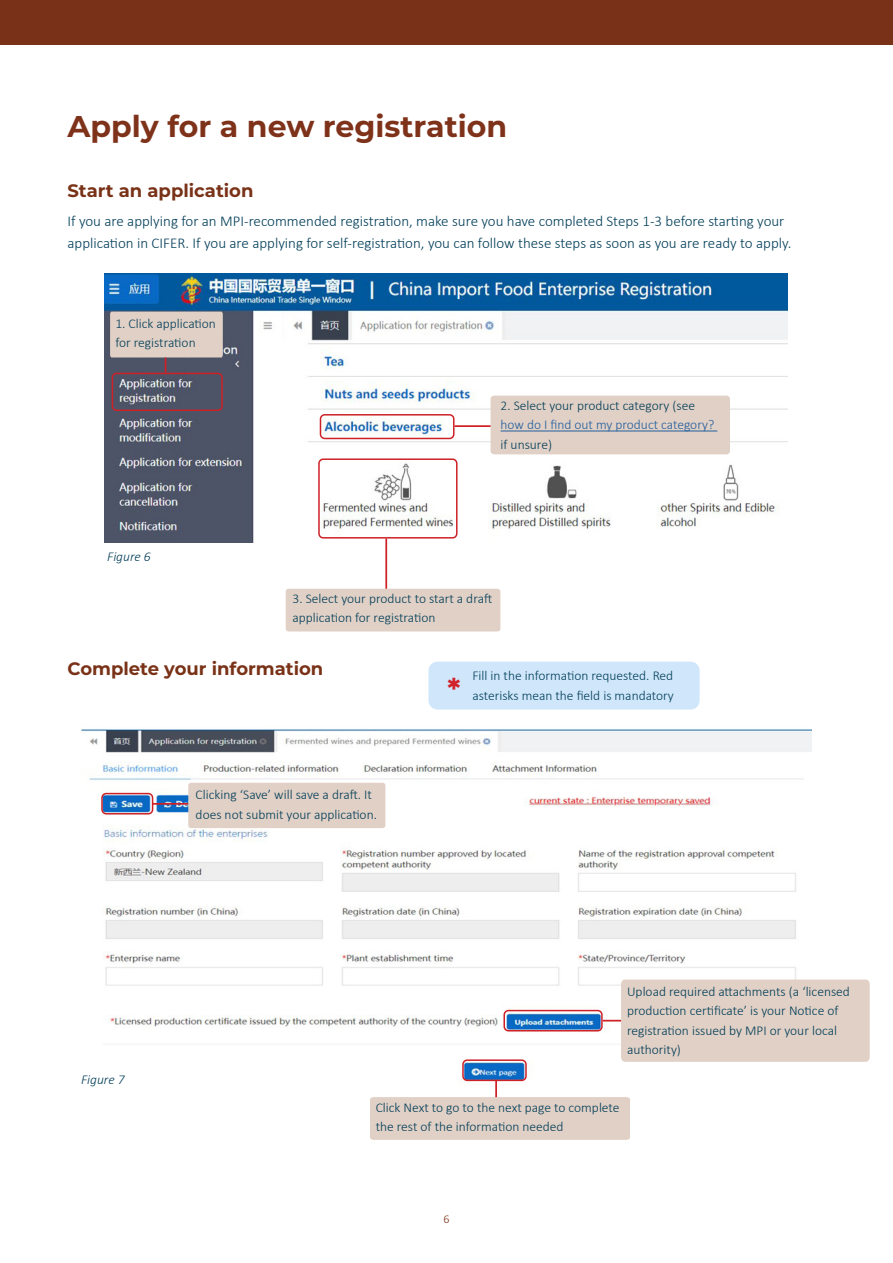
<style>
.page{position:relative;width:893px;height:1263px;background:#fff}
.page>*{position:absolute;margin:0;border:0;box-sizing:border-box;transform-origin:0 0}
.t1{font:700 30px "Montserrat";color:#7f321a}
.t2{font:700 30px "Montserrat";color:#d2232a}
.t3{font:700 18px "Montserrat";color:#793217}
.t4{font:300 15px/22.5px "Calibri";color:#003d58}
.t5{font:300 13.5px/19.5px "Calibri";color:#003d58}
.t6{font:300 13.5px "Calibri";color:#215e9e}
.t7{font:italic 300 13.5px "Calibri";color:#003d58}
.t8{font:300 12px "Calibri";color:#793217}
</style>
<div class="page">
<div style="left:0;top:0;width:893px;height:45px;background:#793217"></div>
<img style="left:105px;top:273px;width:683px;height:269px">
<div style="left:490px;top:396px;width:240px;height:58px;background:#e1d0c5;border-radius:4px"></div>
<div style="left:286px;top:589px;width:214px;height:42px;background:#e1d0c5;border-radius:3px"></div>
<hr style="left:501px;top:431px;width:216px;height:1px;background:#215e9e">
<hr style="left:454px;top:425px;width:36px;height:2px;background:#ce2127">
<hr style="left:385px;top:539px;width:2px;height:50px;background:#ce2127">
<img style="left:82px;top:729px;width:729px;height:351px">
<div style="left:188px;top:783px;width:197px;height:45px;background:#e1d0c5;border-radius:3px"></div>
<hr style="left:153px;top:803px;width:35px;height:2px;background:#ce2127">
<div style="left:428px;top:662px;width:272px;height:47px;background:#d0e7fb;border-radius:9px"></div>
<svg style="left:603px;top:979px;width:267px;height:83px;background:#e3d3c9"></svg>
<svg style="left:370px;top:1080px;width:260px;height:60px"></svg>
<svg style="left:110px;top:312px;width:113px;height:61px;background:#bcafac"></svg>
<div style="left:112px;top:373px;width:111px;height:38px;border:2px solid #ce2127;border-radius:4px"></div>
<div style="left:320px;top:414px;width:135px;height:25px;border:2px solid #ce2127;border-radius:4px"></div>
<div style="left:318px;top:458px;width:140px;height:81px;border:2px solid #ce2127;border-radius:4px"></div>
<div style="left:101px;top:793px;width:52px;height:21px;border:2px solid #ce2127;border-radius:4px"></div>
<div style="left:462px;top:1059px;width:65px;height:22px;border:2px solid #ce2127;border-radius:4px"></div>
<div style="left:503px;top:1010px;width:100px;height:21px;border:2px solid #ce2127;border-radius:4px"></div>
<h1 class="t1" style="left:68px;top:105px;width:441px">Apply for a new registration</h1>
<h2 class="t3" style="left:68px;top:178px;width:188px">Start an application</h2>
<p class="t4" style="left:68px;top:209px;width:725px">If you are applying for an MPI-recommended registration, make sure you have completed Steps 1-3 before starting your application in CIFER. If you are applying for self-registration, you can follow these steps as soon as you are ready to apply.</p>
<p class="t5" style="left:115px;top:313px;width:102px">1. Click application for registration</p>
<p class="t7" style="left:107px;top:548px;width:45px">Figure 6</p>
<p class="t5" style="left:501px;top:395px;width:196px">2. Select your product category (see</p>
<p class="t6" style="left:501px;top:416px;width:215px">how do I find out my product category?</p>
<p class="t5" style="left:501px;top:434px;width:53px">if unsure)</p>
<p class="t5" style="left:293px;top:588px;width:201px">3. Select your product to start a draft application for registration</p>
<h2 class="t3" style="left:68px;top:655px;width:257px">Complete your information</h2>
<p class="t5" style="left:472px;top:666px;width:202px">Fill in the information requested. Red</p>
<h1 class="t2" style="left:448px;top:667px;width:15px">*</h1>
<p class="t5" style="left:472px;top:685px;width:203px">asterisks mean the field is mandatory</p>
<p class="t7" style="left:81px;top:1071px;width:45px">Figure 7</p>
<p class="t5" style="left:196px;top:785px;width:183px">Clicking ‘Save’ will save a draft. It does not submit your application.</p>
<p class="t5" style="left:627px;top:981px;width:224px">Upload required attachments (a ‘licensed production certificate’ is your Notice of registration issued by MPI or your local authority)</p>
<p class="t5" style="left:376px;top:1097px;width:245px">Click Next to go to the next page to complete the rest of the information needed</p>
<p class="t8" style="left:443px;top:1211px;width:8px">6</p>
</div>
